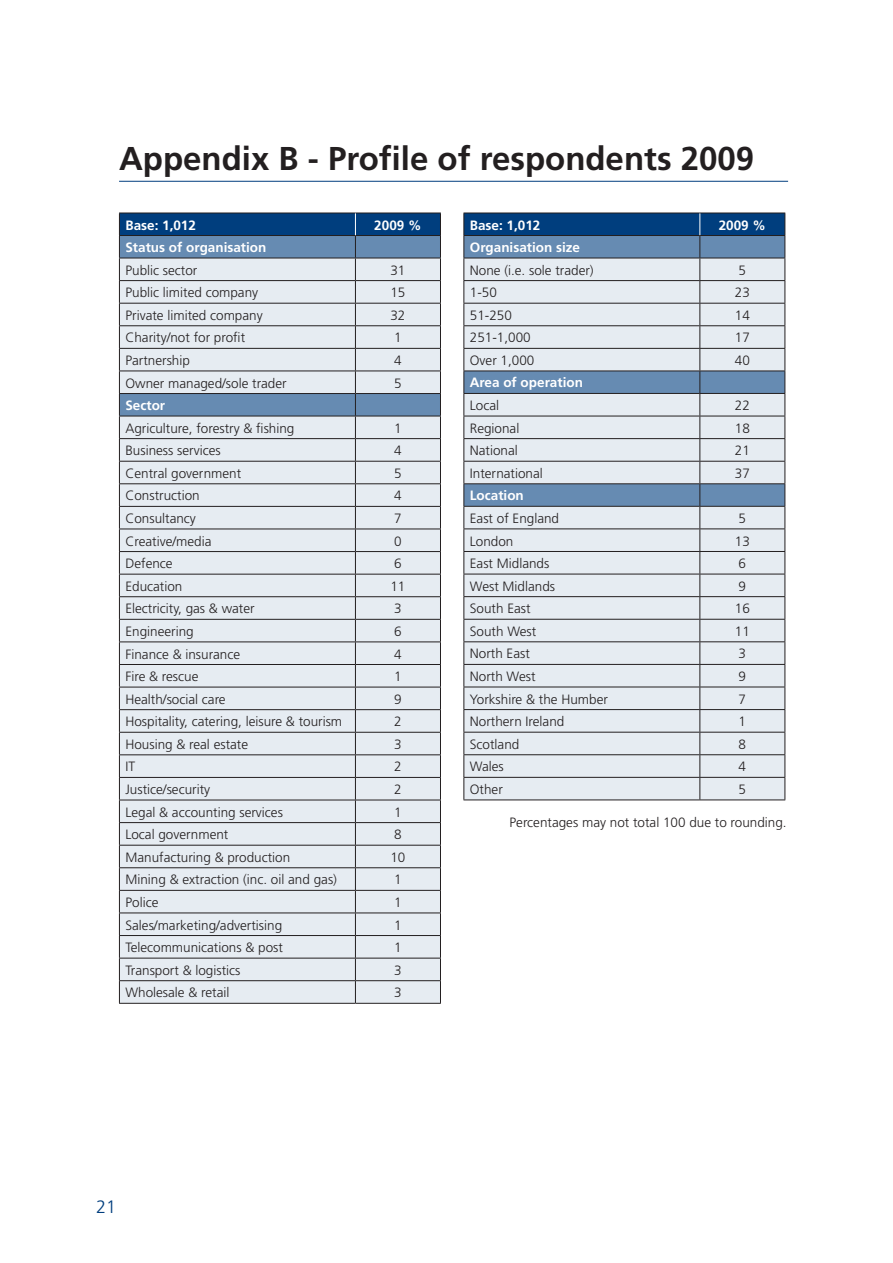
<style>
.page{position:relative;width:893px;height:1263px;background:#fff}
.page>*{position:absolute;margin:0;border:0;box-sizing:border-box;transform-origin:0 0}
.t1{font:700 33px "Frutiger";color:#231f20}
.t2{font:300 18px "Frutiger";color:#003e7e}
.t3{font:300 13.5px "Frutiger";color:#231f20}
.t4{font:700 13.5px "Frutiger";color:#fff}
</style>
<div class="page">
<hr style="left:119px;top:1003px;width:236px;height:1px;background:#231f20">
<hr style="left:355px;top:1003px;width:86px;height:1px;background:#231f20">
<svg style="left:119px;top:213px;width:322px;height:790px;background:#ccd5de"></svg>
<hr style="left:463px;top:799px;width:237px;height:1px;background:#231f20">
<hr style="left:700px;top:799px;width:85px;height:1px;background:#231f20">
<svg style="left:463px;top:213px;width:322px;height:586px;background:#c5d0dc"></svg>
<hr style="left:119px;top:181px;width:669px;height:1px;background:#003e7e">
<h1 class="t1" style="left:119px;top:139px;width:637px">Appendix B - Profile of respondents 2009</h1>
<p class="t4" style="left:125px;top:217px;width:72px">Base: 1,012</p>
<p class="t4" style="left:374px;top:217px;width:49px">2009 %</p>
<p class="t4" style="left:125px;top:239px;width:143px">Status of organisation</p>
<p class="t3" style="left:125px;top:262px;width:73px">Public sector</p>
<p class="t3" style="left:390px;top:262px;width:17px">31</p>
<p class="t3" style="left:125px;top:285px;width:134px">Public limited company</p>
<p class="t3" style="left:390px;top:285px;width:17px">15</p>
<p class="t3" style="left:125px;top:307px;width:139px">Private limited company</p>
<p class="t3" style="left:390px;top:307px;width:17px">32</p>
<p class="t3" style="left:125px;top:330px;width:121px">Charity/not for profit</p>
<p class="t3" style="left:394px;top:330px;width:9px">1</p>
<p class="t3" style="left:125px;top:353px;width:66px">Partnership</p>
<p class="t3" style="left:394px;top:353px;width:9px">4</p>
<p class="t3" style="left:125px;top:375px;width:163px">Owner managed/sole trader</p>
<p class="t3" style="left:394px;top:375px;width:9px">5</p>
<p class="t4" style="left:125px;top:397px;width:41px">Sector</p>
<p class="t3" style="left:125px;top:420px;width:171px">Agriculture, forestry &amp; fishing</p>
<p class="t3" style="left:394px;top:420px;width:9px">1</p>
<p class="t3" style="left:125px;top:443px;width:97px">Business services</p>
<p class="t3" style="left:394px;top:443px;width:9px">4</p>
<p class="t3" style="left:125px;top:465px;width:117px">Central government</p>
<p class="t3" style="left:394px;top:465px;width:9px">5</p>
<p class="t3" style="left:125px;top:488px;width:76px">Construction</p>
<p class="t3" style="left:394px;top:488px;width:9px">4</p>
<p class="t3" style="left:125px;top:511px;width:72px">Consultancy</p>
<p class="t3" style="left:394px;top:511px;width:9px">7</p>
<p class="t3" style="left:125px;top:533px;width:87px">Creative/media</p>
<p class="t3" style="left:394px;top:533px;width:9px">0</p>
<p class="t3" style="left:125px;top:556px;width:49px">Defence</p>
<p class="t3" style="left:394px;top:556px;width:9px">6</p>
<p class="t3" style="left:125px;top:578px;width:59px">Education</p>
<p class="t3" style="left:390px;top:578px;width:17px">11</p>
<p class="t3" style="left:125px;top:601px;width:131px">Electricity, gas &amp; water</p>
<p class="t3" style="left:394px;top:601px;width:9px">3</p>
<p class="t3" style="left:125px;top:624px;width:70px">Engineering</p>
<p class="t3" style="left:394px;top:624px;width:9px">6</p>
<p class="t3" style="left:125px;top:646px;width:116px">Finance &amp; insurance</p>
<p class="t3" style="left:394px;top:646px;width:9px">4</p>
<p class="t3" style="left:125px;top:669px;width:75px">Fire &amp; rescue</p>
<p class="t3" style="left:394px;top:669px;width:9px">1</p>
<p class="t3" style="left:125px;top:691px;width:102px">Health/social care</p>
<p class="t3" style="left:394px;top:691px;width:9px">9</p>
<p class="t3" style="left:125px;top:714px;width:218px">Hospitality, catering, leisure &amp; tourism</p>
<p class="t3" style="left:394px;top:714px;width:9px">2</p>
<p class="t3" style="left:125px;top:736px;width:124px">Housing &amp; real estate</p>
<p class="t3" style="left:394px;top:736px;width:9px">3</p>
<p class="t3" style="left:125px;top:759px;width:11px">IT</p>
<p class="t3" style="left:394px;top:759px;width:9px">2</p>
<p class="t3" style="left:125px;top:782px;width:86px">Justice/security</p>
<p class="t3" style="left:394px;top:782px;width:9px">2</p>
<p class="t3" style="left:125px;top:804px;width:159px">Legal &amp; accounting services</p>
<p class="t3" style="left:394px;top:804px;width:9px">1</p>
<p class="t3" style="left:125px;top:827px;width:104px">Local government</p>
<p class="t3" style="left:394px;top:827px;width:9px">8</p>
<p class="t3" style="left:125px;top:849px;width:166px">Manufacturing &amp; production</p>
<p class="t3" style="left:390px;top:849px;width:17px">10</p>
<p class="t3" style="left:125px;top:872px;width:213px">Mining &amp; extraction (inc. oil and gas)</p>
<p class="t3" style="left:394px;top:872px;width:9px">1</p>
<p class="t3" style="left:125px;top:895px;width:34px">Police</p>
<p class="t3" style="left:394px;top:895px;width:9px">1</p>
<p class="t3" style="left:125px;top:917px;width:158px">Sales/marketing/advertising</p>
<p class="t3" style="left:394px;top:917px;width:9px">1</p>
<p class="t3" style="left:125px;top:940px;width:159px">Telecommunications &amp; post</p>
<p class="t3" style="left:394px;top:940px;width:9px">1</p>
<p class="t3" style="left:125px;top:962px;width:117px">Transport &amp; logistics</p>
<p class="t3" style="left:394px;top:962px;width:9px">3</p>
<p class="t3" style="left:125px;top:985px;width:106px">Wholesale &amp; retail</p>
<p class="t3" style="left:394px;top:985px;width:9px">3</p>
<p class="t4" style="left:470px;top:217px;width:72px">Base: 1,012</p>
<p class="t4" style="left:719px;top:217px;width:49px">2009 %</p>
<p class="t4" style="left:470px;top:239px;width:112px">Organisation size</p>
<p class="t3" style="left:470px;top:262px;width:125px">None (i.e. sole trader)</p>
<p class="t3" style="left:739px;top:262px;width:9px">5</p>
<p class="t3" style="left:470px;top:285px;width:29px">1-50</p>
<p class="t3" style="left:735px;top:285px;width:17px">23</p>
<p class="t3" style="left:470px;top:307px;width:44px">51-250</p>
<p class="t3" style="left:735px;top:307px;width:17px">14</p>
<p class="t3" style="left:470px;top:330px;width:62px">251-1,000</p>
<p class="t3" style="left:735px;top:330px;width:17px">17</p>
<p class="t3" style="left:470px;top:353px;width:66px">Over 1,000</p>
<p class="t3" style="left:735px;top:353px;width:17px">40</p>
<p class="t4" style="left:470px;top:375px;width:115px">Area of operation</p>
<p class="t3" style="left:470px;top:398px;width:31px">Local</p>
<p class="t3" style="left:735px;top:398px;width:17px">22</p>
<p class="t3" style="left:470px;top:420px;width:51px">Regional</p>
<p class="t3" style="left:735px;top:420px;width:17px">18</p>
<p class="t3" style="left:470px;top:443px;width:50px">National</p>
<p class="t3" style="left:735px;top:443px;width:17px">21</p>
<p class="t3" style="left:470px;top:465px;width:74px">International</p>
<p class="t3" style="left:735px;top:465px;width:17px">37</p>
<p class="t4" style="left:470px;top:488px;width:55px">Location</p>
<p class="t3" style="left:470px;top:511px;width:91px">East of England</p>
<p class="t3" style="left:739px;top:511px;width:9px">5</p>
<p class="t3" style="left:470px;top:533px;width:45px">London</p>
<p class="t3" style="left:735px;top:533px;width:17px">13</p>
<p class="t3" style="left:470px;top:556px;width:81px">East Midlands</p>
<p class="t3" style="left:739px;top:556px;width:9px">6</p>
<p class="t3" style="left:470px;top:578px;width:87px">West Midlands</p>
<p class="t3" style="left:739px;top:578px;width:9px">9</p>
<p class="t3" style="left:470px;top:601px;width:62px">South East</p>
<p class="t3" style="left:735px;top:601px;width:17px">16</p>
<p class="t3" style="left:470px;top:623px;width:68px">South West</p>
<p class="t3" style="left:735px;top:623px;width:17px">11</p>
<p class="t3" style="left:470px;top:646px;width:62px">North East</p>
<p class="t3" style="left:739px;top:646px;width:9px">3</p>
<p class="t3" style="left:470px;top:669px;width:67px">North West</p>
<p class="t3" style="left:739px;top:669px;width:9px">9</p>
<p class="t3" style="left:470px;top:691px;width:140px">Yorkshire &amp; the Humber</p>
<p class="t3" style="left:739px;top:691px;width:9px">7</p>
<p class="t3" style="left:470px;top:714px;width:96px">Northern Ireland</p>
<p class="t3" style="left:739px;top:714px;width:9px">1</p>
<p class="t3" style="left:470px;top:736px;width:51px">Scotland</p>
<p class="t3" style="left:739px;top:736px;width:9px">8</p>
<p class="t3" style="left:470px;top:759px;width:35px">Wales</p>
<p class="t3" style="left:739px;top:759px;width:9px">4</p>
<p class="t3" style="left:470px;top:782px;width:34px">Other</p>
<p class="t3" style="left:739px;top:782px;width:9px">5</p>
<p class="t3" style="left:510px;top:815px;width:279px">Percentages may not total 100 due to rounding.</p>
<h2 class="t2" style="left:96px;top:1197px;width:22px">21</h2>
</div>
